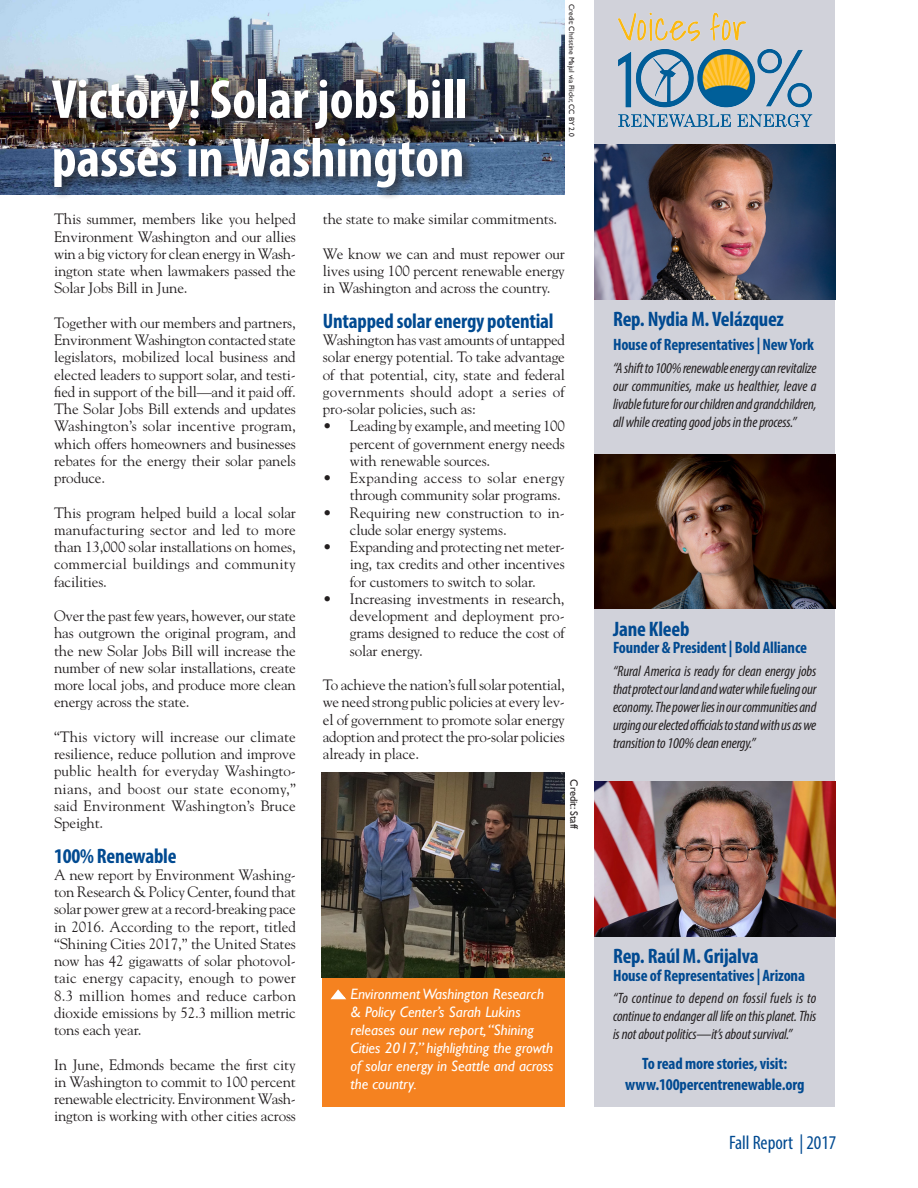
<style>
.page{position:relative;width:918px;height:1188px;background:#fff}
.page>*{position:absolute;margin:0;border:0;box-sizing:border-box;transform-origin:0 0}
.Page_3_Headline_styl{font:700 condensed 55.5px/58.5px "Myriad Pro";color:#fff}
.Smaller_subhead{font:700 condensed 21px "Myriad Pro";letter-spacing:-.01em;color:#014a91}
.t1{font:condensed 19.5px "Myriad Pro";color:#014a91}
.t2{font:700 condensed 16.5px/21.9px "Myriad Pro";letter-spacing:-.01em;color:#014a91;text-align:center}
.Body_text_style{font:15px/17.2px "Goudy";letter-spacing:-.01em;color:#231f20;text-align:justify}
.t3{font:italic condensed 15px/18px "Myriad Pro";letter-spacing:-.01em;color:#231f20;text-align:justify}
.Caption_style{font:italic 15px/18px "Gill Sans";color:#fff}
.Photo_credit{font:10.5px "Gill Sans";color:#231f20}
.Photo_credit-2{font:7.5px "Gill Sans";color:#231f20}
</style>
<div class="page">
<div style="left:595px;top:0;width:240px;height:1107px;background:#d1d2da"></div>
<img style="left:618px;top:12px;width:195px;height:115px">
<img style="left:595px;top:145px;width:240px;height:154px">
<img style="left:595px;top:454px;width:240px;height:155px">
<img style="left:595px;top:782px;width:240px;height:154px">
<img style="left:0;top:0;width:565px;height:194px">
<div style="left:49px;top:76px;width:428px;height:125px;background:#231f20;opacity:.75"></div>
<div style="left:322px;top:912px;width:243px;height:195px;background:#f58220"></div>
<img style="left:322px;top:773px;width:243px;height:205px">
<svg style="left:330px;top:989px;width:17px;height:11px"></svg>
<p class="Photo_credit-2" style="left:576px;top:4px;width:134px;rotate:90deg">Credit: Christine Majul via Flickr, CC BY 2.0</p>
<p class="Page_3_Headline_styl" style="left:52px;top:69px;width:417px">Victory! Solar jobs bill passes in Washington</p>
<p class="Body_text_style" style="left:54px;top:210px;width:244px">This summer, members like you helped Environment Washington and our allies win a big victory for clean energy in Wash&shy;ington state when lawmakers passed the Solar Jobs Bill in June.</p>
<p class="Body_text_style" style="left:54px;top:313px;width:243px">Together with our members and partners, Environment Washington contacted state legislators, mobilized local business and elected leaders to support solar, and testi&shy;fied in support of the bill—and it paid off.</p>
<p class="Body_text_style" style="left:54px;top:400px;width:243px">The Solar Jobs Bill extends and updates Washington’s solar incentive program, which offers homeowners and businesses rebates for the energy their solar panels produce.</p>
<p class="Body_text_style" style="left:54px;top:503px;width:243px">This program helped build a local solar manufacturing sector and led to more than 13,000 solar installations on homes, commercial buildings and community facilities.</p>
<p class="Body_text_style" style="left:54px;top:607px;width:243px">Over the past few years, however, our state has outgrown the original program, and the new Solar Jobs Bill will increase the number of new solar installations, create more local jobs, and produce more clean energy across the state.</p>
<p class="Body_text_style" style="left:54px;top:727px;width:244px">“This victory will increase our climate resilience, reduce pollution and improve public health for everyday Washingto&shy;nians, and boost our state economy,” said Environment Washington’s Bruce Speight.</p>
<p class="Smaller_subhead" style="left:54px;top:842px;width:124px">100% Renewable</p>
<p class="Body_text_style" style="left:54px;top:865px;width:244px">A new report by Environment Washing&shy;ton Research &amp; Policy Center, found that solar power grew at a record-breaking pace in 2016. According to the report, titled “Shining Cities 2017,” the United States now has 42 gigawatts of solar photovol&shy;taic energy capacity, enough to power 8.3 million homes and reduce carbon dioxide emissions by 52.3 million metric tons each year.</p>
<p class="Body_text_style" style="left:54px;top:1055px;width:243px">In June, Edmonds became the first city in Washington to commit to 100 percent renewable electricity. Environment Wash&shy;ington is working with other cities across</p>
<p class="Body_text_style" style="left:323px;top:210px;width:236px">the state to make similar commitments.</p>
<p class="Body_text_style" style="left:323px;top:244px;width:243px">We know we can and must repower our lives using 100 percent renewable energy in Washington and across the country.</p>
<p class="Smaller_subhead" style="left:323px;top:308px;width:232px">Untapped solar energy potential</p>
<p class="Body_text_style" style="left:323px;top:331px;width:244px">Washington has vast amounts of untapped solar energy potential. To take advantage of that potential, city, state and federal governments should adopt a series of pro-solar policies, such as:</p>
<p class="Body_text_style" style="left:350px;top:417px;width:217px;text-indent:-27px">• Leading by example, and meeting 100 percent of government energy needs with renewable sources.</p>
<p class="Body_text_style" style="left:323px;top:469px;width:243px;text-align:right">• Expanding access to solar energy through community solar programs.</p>
<p class="Body_text_style" style="left:350px;top:503px;width:216px;text-indent:-27px">• Requiring new construction to in&shy;clude solar energy systems.</p>
<p class="Body_text_style" style="left:350px;top:538px;width:216px;text-indent:-27px">• Expanding and protecting net meter&shy;ing, tax credits and other incentives for customers to switch to solar.</p>
<p class="Body_text_style" style="left:350px;top:589px;width:216px;text-indent:-27px">• Increasing investments in research, development and deployment pro&shy;grams designed to reduce the cost of solar energy.</p>
<p class="Body_text_style" style="left:323px;top:676px;width:244px">To achieve the nation’s full solar potential, we need strong public policies at every lev&shy;el of government to promote solar energy adoption and protect the pro-solar policies already in place.</p>
<p class="Photo_credit" style="left:580px;top:779px;width:52px;rotate:90deg">Credit: Staff</p>
<p class="Caption_style" style="left:351px;top:985px;width:205px">Environment Washington Research &amp; Policy Center’s Sarah Lukins releases our new report, “Shining<br>Cities 2017,” highlighting the growth of solar energy in Seattle and across the country.</p>
<h2 class="Smaller_subhead" style="left:613px;top:306px;width:172px">Rep. Nydia M. Velázquez</h2>
<p class="t2" style="left:613px;top:334px;width:202px">House of Representatives | New York</p>
<p class="t3" style="left:613px;top:359px;width:205px">“A shift to 100% renewable energy can revitalize our communities, make us healthier, leave a livable future for our children and grandchildren, all while creating good jobs in the process.”</p>
<h2 class="Smaller_subhead" style="left:613px;top:616px;width:78px">Jane Kleeb</h2>
<p class="t2" style="left:613px;top:636px;width:196px">Founder &amp; President | Bold Alliance</p>
<p class="t3" style="left:613px;top:662px;width:205px">“Rural America is ready for clean energy jobs that protect our land and water while fueling our economy. The power lies in our communities and urging our elected officials to stand with us as we transition to 100% clean energy.”</p>
<h2 class="Smaller_subhead" style="left:613px;top:943px;width:147px">Rep. Raúl M. Grijalva</h2>
<p class="t2" style="left:613px;top:964px;width:193px">House of Representatives | Arizona</p>
<p class="t3" style="left:613px;top:989px;width:205px">“To continue to depend on fossil fuels is to continue to endanger all life on this planet. This is not about politics—it’s about survival.”</p>
<p class="t2" style="left:625px;top:1052px;width:181px">To read more stories, visit: www.100percentrenewable.org</p>
<h3 class="t1" style="left:729px;top:1131px;width:109px">Fall Report | 2017</h3>
</div>
